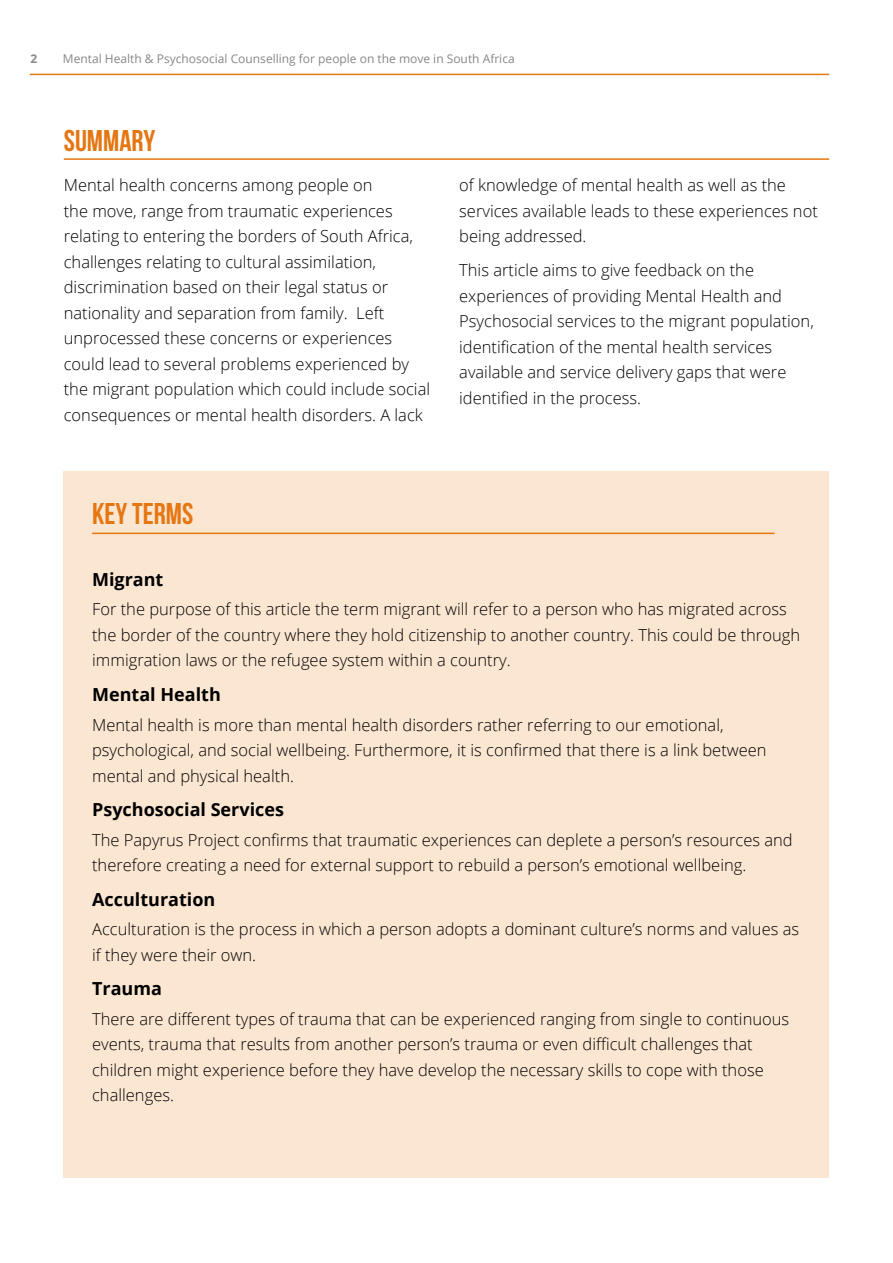
<style>
.page{position:relative;width:893px;height:1263px;background:#fff}
.page>*{position:absolute;margin:0;border:0;box-sizing:border-box;transform-origin:0 0}
.t1{font:700 30px "Bebas Neue";color:#e57713}
.t2{font:700 18px "Open Sans";color:#000}
.t3{font:300 16.5px/25.5px "Open Sans";color:#000}
.t4{font:12px "Open Sans";color:#878787}
.t5{font:700 12px "Open Sans";color:#878787}
</style>
<div class="page">
<hr style="left:30px;top:74px;width:799px;height:1px;background:#e57713">
<hr style="left:64px;top:158px;width:765px;height:2px;background:#e57713">
<div style="left:64px;top:471px;width:765px;height:707px;background:#fbe6d2"></div>
<hr style="left:92px;top:533px;width:683px;height:1px;background:#e57713">
<p class="t5" style="left:31px;top:50px;width:8px">2</p>
<p class="t4" style="left:63px;top:50px;width:453px">Mental Health &amp; Psychosocial Counselling for people on the move in South Africa</p>
<h1 class="t1" style="left:64px;top:124px;width:93px">SUMMARY</h1>
<p class="t3" style="left:64px;top:172px;width:368px">Mental health concerns among people on<br>the move, range from traumatic experiences relating to entering the borders of South Africa, challenges relating to cultural assimilation, discrimination based on their legal status or nationality and separation from family. Left unprocessed these concerns or experiences could lead to several problems experienced by the migrant population which could include social consequences or mental health disorders. A lack</p>
<p class="t3" style="left:459px;top:172px;width:360px">of knowledge of mental health as well as the services available leads to these experiences not being addressed.</p>
<p class="t3" style="left:459px;top:257px;width:356px">This article aims to give feedback on the experiences of providing Mental Health and Psychosocial services to the migrant population, identification of the mental health services available and service delivery gaps that were identified in the process.</p>
<h1 class="t1" style="left:92px;top:497px;width:103px">KEY TERMS</h1>
<p class="t2" style="left:92px;top:566px;width:73px">Migrant</p>
<p class="t3" style="left:92px;top:596px;width:709px">For the purpose of this article the term migrant will refer to a person who has migrated across the border of the country where they hold citizenship to another country. This could be through immigration laws or the refugee system within a country.</p>
<p class="t2" style="left:92px;top:682px;width:130px">Mental Health</p>
<p class="t3" style="left:92px;top:711px;width:676px">Mental health is more than mental health disorders rather referring to our emotional, psychological, and social wellbeing. Furthermore, it is confirmed that there is a link between mental and physical health.</p>
<p class="t2" style="left:92px;top:797px;width:193px">Psychosocial Services</p>
<p class="t3" style="left:92px;top:826px;width:702px">The Papyrus Project confirms that traumatic experiences can deplete a person’s resources and therefore creating a need for external support to rebuild a person’s emotional wellbeing.</p>
<p class="t2" style="left:92px;top:886px;width:125px">Acculturation</p>
<p class="t3" style="left:92px;top:916px;width:708px">Acculturation is the process in which a person adopts a dominant culture’s norms and values as if they were their own.</p>
<p class="t2" style="left:92px;top:976px;width:71px">Trauma</p>
<p class="t3" style="left:92px;top:1006px;width:699px">There are different types of trauma that can be experienced ranging from single to continuous events, trauma that results from another person’s trauma or even difficult challenges that children might experience before they have develop the necessary skills to cope with those challenges.</p>
</div>
